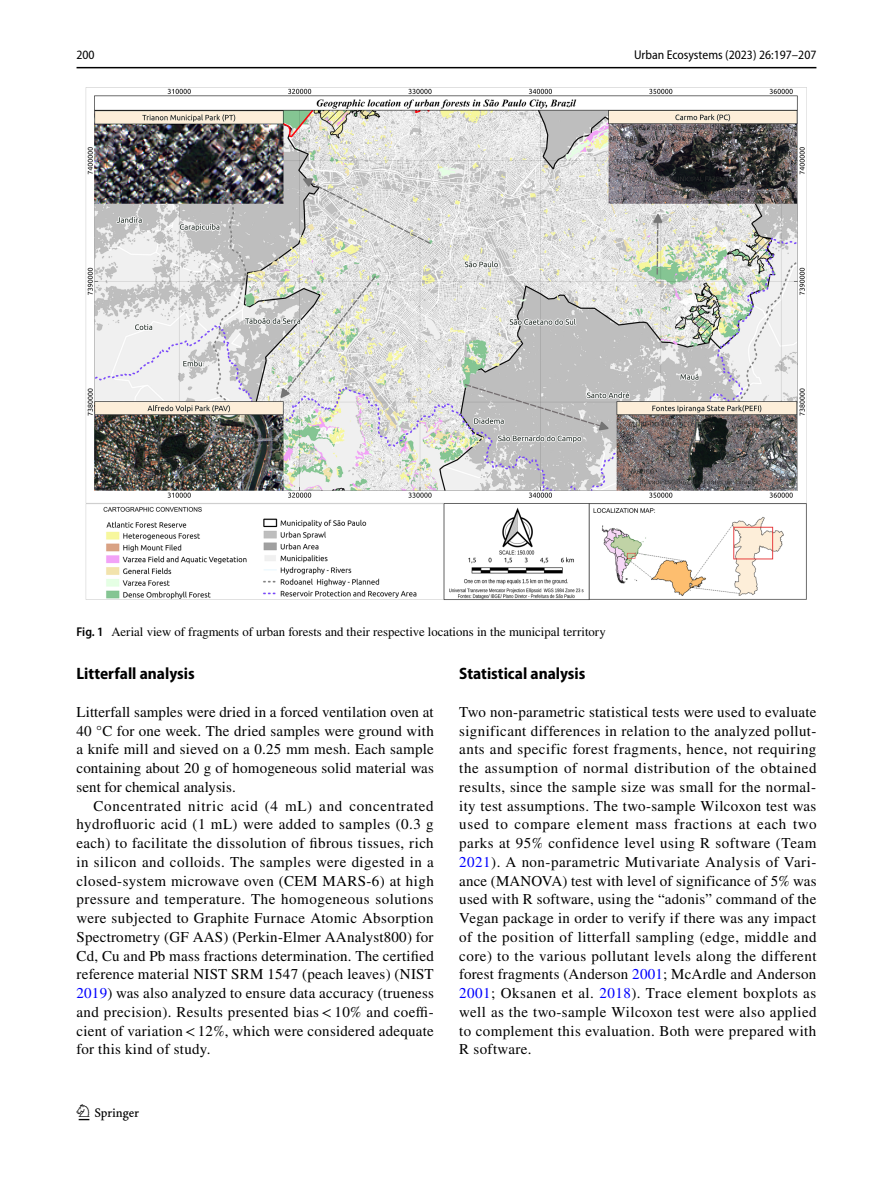
<style>
.page{position:relative;width:893px;height:1187px;background:#fff}
.page>*{position:absolute;margin:0;border:0;box-sizing:border-box;transform-origin:0 0}
.t1{font:22.5px "Springnew Regular 2";color:#000}
.t2{font:700 semi-condensed 16.5px "Myriad Pro";color:#000}
.t3{font:15px/18.8px "STIX";letter-spacing:.02em;color:#000;text-align:justify}
.t4{font:12.75px "STIX";color:#000}
.t5{font:semi-condensed 12.75px "Myriad Pro";color:#000}
.s1{font-family:"Myriad Pro";font-weight:600;font-stretch:semi-condensed}
.s2{color:#00f}
</style>
<div class="page">
<hr style="left:77px;top:67px;width:739px;height:1px;background:#000">
<img style="left:85px;top:87px;width:722px;height:513px">
<p class="t5" style="left:77px;top:48px;width:20px">200</p>
<p class="t5" style="left:634px;top:48px;width:184px">Urban Ecosystems (2023) 26:197–207</p>
<p class="t4" style="left:77px;top:622px;width:531px"><span class="s1">Fig. 1</span> Aerial view of fragments of urban forests and their respective locations in the municipal territory</p>
<p class="t2" style="left:77px;top:664px;width:120px">Litterfall analysis</p>
<p class="t3" style="left:77px;top:703px;width:359px">Litterfall samples were dried in a forced ventilation oven at 40 °C for one week. The dried samples were ground with a knife mill and sieved on a 0.25 mm mesh. Each sample containing about 20 g of homogeneous solid material was sent for chemical analysis.</p>
<p class="t3" style="left:77px;top:797px;width:359px;text-indent:17px">Concentrated nitric acid (4 mL) and concentrated hydrofluoric acid (1 mL) were added to samples (0.3 g each) to facilitate the dissolution of fibrous tissues, rich in silicon and colloids. The samples were digested in a closed-system microwave oven (CEM MARS-6) at high pressure and temperature. The homogeneous solutions were subjected to Graphite Furnace Atomic Absorption Spectrometry (GF AAS) (Perkin-Elmer AAnalyst800) for Cd, Cu and Pb mass fractions determination. The certified reference material NIST SRM 1547 (peach leaves) (NIST <span class="s2">2019</span>) was also analyzed to ensure data accuracy (trueness and precision). Results presented bias&lt; 10% and coeffi&shy;cient of variation&lt;12%, which were considered adequate for this kind of study.</p>
<h1 class="t1" style="left:79px;top:1104px;width:62px">1 3</h1>
<p class="t2" style="left:459px;top:664px;width:128px">Statistical analysis</p>
<p class="t3" style="left:459px;top:703px;width:359px">Two non-parametric statistical tests were used to evaluate significant differences in relation to the analyzed pollut&shy;ants and specific forest fragments, hence, not requiring the assumption of normal distribution of the obtained results, since the sample size was small for the normal&shy;ity test assumptions. The two-sample Wilcoxon test was used to compare element mass fractions at each two parks at 95% confidence level using R software (Team <span class="s2">2021</span>). A non-parametric Mutivariate Analysis of Vari&shy;ance (MANOVA) test with level of significance of 5% was used with R software, using the “adonis” command of the Vegan package in order to verify if there was any impact of the position of litterfall sampling (edge, middle and core) to the various pollutant levels along the different forest fragments (Anderson <span class="s2">2001</span>; McArdle and Anderson <span class="s2">2001</span>; Oksanen et al. <span class="s2">2018</span>). Trace element boxplots as well as the two-sample Wilcoxon test were also applied to complement this evaluation. Both were prepared with R software.</p>
</div>
